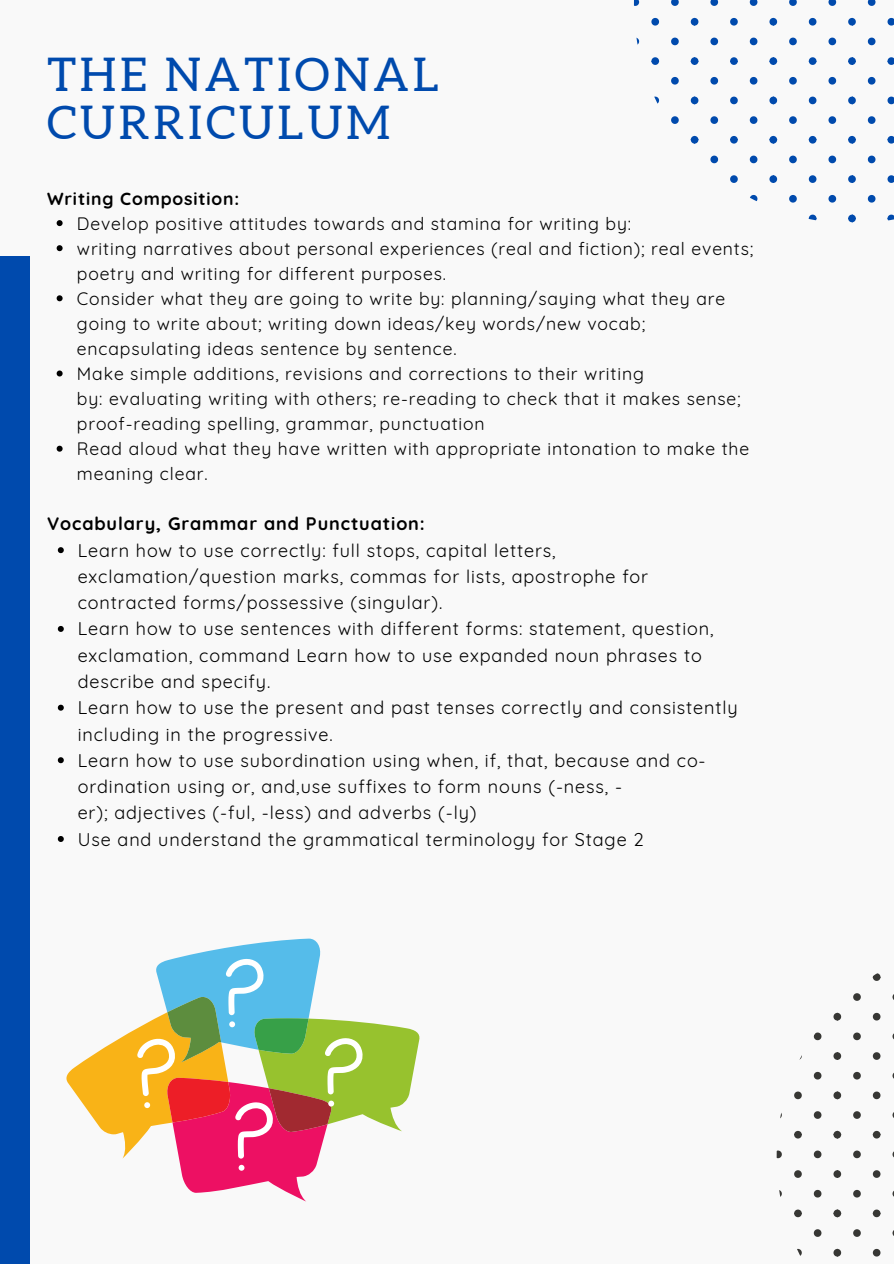
<style>
.page{position:relative;width:894px;height:1264px;background:#fff}
.page>*{position:absolute;margin:0;border:0;box-sizing:border-box;transform-origin:0 0}
.t1{font:46.35px/48.4px "Aleo";letter-spacing:.08em;color:#004aad}
.t2{font:18px/26.2px "Quicksand";letter-spacing:.05em;color:#000}
.t3{font:700 18px "Quicksand";letter-spacing:.05em;color:#000}
.t4{font:17.55px/25px "Quicksand";letter-spacing:.05em;color:#000}
.t5{font:700 17.55px "Quicksand";letter-spacing:.05em;color:#000}
</style>
<div class="page">
<div style="left:0;top:0;width:893px;height:1263px;background:#f9f9f9"></div>
<div style="left:0;top:256px;width:30px;height:1007px;background:#004aad"></div>
<svg style="left:57px;top:220px;width:6px;height:6px"></svg>
<svg style="left:57px;top:245px;width:6px;height:6px"></svg>
<svg style="left:57px;top:295px;width:6px;height:6px"></svg>
<svg style="left:57px;top:370px;width:6px;height:6px"></svg>
<svg style="left:57px;top:445px;width:6px;height:6px"></svg>
<svg style="left:58px;top:547px;width:6px;height:6px"></svg>
<svg style="left:58px;top:626px;width:6px;height:6px"></svg>
<svg style="left:58px;top:704px;width:6px;height:6px"></svg>
<svg style="left:58px;top:757px;width:6px;height:6px"></svg>
<svg style="left:58px;top:836px;width:6px;height:6px"></svg>
<svg style="left:887px;top:18px;width:6px;height:8px"></svg>
<svg style="left:867px;top:38px;width:8px;height:7px"></svg>
<svg style="left:867px;top:0;width:8px;height:6px"></svg>
<svg style="left:887px;top:97px;width:6px;height:7px"></svg>
<svg style="left:867px;top:116px;width:8px;height:8px"></svg>
<svg style="left:867px;top:77px;width:8px;height:8px"></svg>
<svg style="left:887px;top:57px;width:6px;height:8px"></svg>
<svg style="left:887px;top:175px;width:6px;height:8px"></svg>
<svg style="left:867px;top:195px;width:8px;height:8px"></svg>
<svg style="left:867px;top:156px;width:8px;height:7px"></svg>
<svg style="left:887px;top:136px;width:6px;height:8px"></svg>
<svg style="left:887px;top:215px;width:6px;height:6px"></svg>
<svg style="left:848px;top:18px;width:7px;height:8px"></svg>
<svg style="left:808px;top:18px;width:8px;height:8px"></svg>
<svg style="left:789px;top:38px;width:7px;height:7px"></svg>
<svg style="left:828px;top:38px;width:7px;height:7px"></svg>
<svg style="left:789px;top:0;width:7px;height:6px"></svg>
<svg style="left:828px;top:0;width:7px;height:6px"></svg>
<svg style="left:848px;top:97px;width:7px;height:7px"></svg>
<svg style="left:808px;top:97px;width:8px;height:7px"></svg>
<svg style="left:789px;top:116px;width:7px;height:8px"></svg>
<svg style="left:828px;top:116px;width:7px;height:8px"></svg>
<svg style="left:789px;top:77px;width:7px;height:8px"></svg>
<svg style="left:828px;top:77px;width:7px;height:8px"></svg>
<svg style="left:848px;top:57px;width:7px;height:8px"></svg>
<svg style="left:808px;top:57px;width:8px;height:8px"></svg>
<svg style="left:848px;top:175px;width:7px;height:8px"></svg>
<svg style="left:808px;top:175px;width:8px;height:8px"></svg>
<svg style="left:789px;top:195px;width:7px;height:8px"></svg>
<svg style="left:828px;top:195px;width:7px;height:8px"></svg>
<svg style="left:789px;top:156px;width:7px;height:7px"></svg>
<svg style="left:828px;top:156px;width:7px;height:7px"></svg>
<svg style="left:848px;top:136px;width:7px;height:8px"></svg>
<svg style="left:808px;top:136px;width:8px;height:8px"></svg>
<svg style="left:848px;top:215px;width:7px;height:7px"></svg>
<svg style="left:808px;top:215px;width:8px;height:6px"></svg>
<svg style="left:769px;top:18px;width:7px;height:8px"></svg>
<svg style="left:730px;top:18px;width:7px;height:8px"></svg>
<svg style="left:710px;top:38px;width:8px;height:7px"></svg>
<svg style="left:749px;top:38px;width:8px;height:7px"></svg>
<svg style="left:710px;top:0;width:8px;height:6px"></svg>
<svg style="left:749px;top:0;width:8px;height:6px"></svg>
<svg style="left:769px;top:97px;width:7px;height:7px"></svg>
<svg style="left:730px;top:97px;width:7px;height:7px"></svg>
<svg style="left:710px;top:116px;width:8px;height:8px"></svg>
<svg style="left:749px;top:116px;width:8px;height:8px"></svg>
<svg style="left:710px;top:77px;width:8px;height:8px"></svg>
<svg style="left:749px;top:77px;width:8px;height:8px"></svg>
<svg style="left:769px;top:57px;width:7px;height:8px"></svg>
<svg style="left:730px;top:57px;width:7px;height:8px"></svg>
<svg style="left:769px;top:175px;width:7px;height:8px"></svg>
<svg style="left:730px;top:175px;width:7px;height:8px"></svg>
<svg style="left:750px;top:195px;width:7px;height:6px"></svg>
<svg style="left:710px;top:156px;width:8px;height:7px"></svg>
<svg style="left:749px;top:156px;width:8px;height:7px"></svg>
<svg style="left:769px;top:136px;width:7px;height:8px"></svg>
<svg style="left:730px;top:136px;width:7px;height:8px"></svg>
<svg style="left:690px;top:18px;width:8px;height:8px"></svg>
<svg style="left:651px;top:18px;width:8px;height:8px"></svg>
<svg style="left:636px;top:38px;width:3px;height:7px"></svg>
<svg style="left:671px;top:38px;width:7px;height:7px"></svg>
<svg style="left:633px;top:0;width:6px;height:6px"></svg>
<svg style="left:671px;top:0;width:7px;height:6px"></svg>
<svg style="left:690px;top:97px;width:8px;height:7px"></svg>
<svg style="left:654px;top:97px;width:5px;height:7px"></svg>
<svg style="left:671px;top:116px;width:7px;height:8px"></svg>
<svg style="left:671px;top:77px;width:7px;height:8px"></svg>
<svg style="left:690px;top:57px;width:8px;height:8px"></svg>
<svg style="left:651px;top:57px;width:8px;height:8px"></svg>
<svg style="left:690px;top:136px;width:8px;height:8px"></svg>
<svg style="left:872px;top:1012px;width:8px;height:8px"></svg>
<svg style="left:853px;top:1032px;width:7px;height:8px"></svg>
<svg style="left:853px;top:993px;width:7px;height:7px"></svg>
<svg style="left:872px;top:973px;width:8px;height:7px"></svg>
<svg style="left:872px;top:1091px;width:8px;height:8px"></svg>
<svg style="left:853px;top:1111px;width:7px;height:7px"></svg>
<svg style="left:853px;top:1071px;width:7px;height:8px"></svg>
<svg style="left:872px;top:1052px;width:8px;height:7px"></svg>
<svg style="left:872px;top:1170px;width:8px;height:7px"></svg>
<svg style="left:853px;top:1189px;width:7px;height:8px"></svg>
<svg style="left:853px;top:1150px;width:7px;height:8px"></svg>
<svg style="left:872px;top:1130px;width:8px;height:8px"></svg>
<svg style="left:872px;top:1248px;width:8px;height:8px"></svg>
<svg style="left:853px;top:1229px;width:7px;height:7px"></svg>
<svg style="left:872px;top:1209px;width:8px;height:8px"></svg>
<svg style="left:833px;top:1012px;width:7px;height:8px"></svg>
<svg style="left:813px;top:1032px;width:8px;height:8px"></svg>
<svg style="left:833px;top:1091px;width:7px;height:8px"></svg>
<svg style="left:794px;top:1091px;width:7px;height:8px"></svg>
<svg style="left:813px;top:1111px;width:8px;height:7px"></svg>
<svg style="left:813px;top:1071px;width:8px;height:8px"></svg>
<svg style="left:833px;top:1052px;width:7px;height:7px"></svg>
<svg style="left:833px;top:1170px;width:7px;height:7px"></svg>
<svg style="left:794px;top:1170px;width:7px;height:7px"></svg>
<svg style="left:779px;top:1190px;width:2px;height:7px"></svg>
<svg style="left:813px;top:1189px;width:8px;height:8px"></svg>
<svg style="left:776px;top:1150px;width:5px;height:8px"></svg>
<svg style="left:813px;top:1150px;width:8px;height:8px"></svg>
<svg style="left:833px;top:1130px;width:7px;height:8px"></svg>
<svg style="left:794px;top:1130px;width:7px;height:8px"></svg>
<svg style="left:833px;top:1248px;width:7px;height:8px"></svg>
<svg style="left:797px;top:1248px;width:4px;height:8px"></svg>
<svg style="left:813px;top:1229px;width:8px;height:7px"></svg>
<svg style="left:833px;top:1209px;width:7px;height:8px"></svg>
<svg style="left:794px;top:1209px;width:7px;height:8px"></svg>
<svg style="left:66px;top:938px;width:354px;height:262px"></svg>
<h1 class="t1" style="left:47px;top:50px;width:393px">THE NATIONAL<br>CURRICULUM</h1>
<p class="t5" style="left:47px;top:187px;width:194px">Writing Composition:</p>
<p class="t4" style="left:77px;top:210px;width:677px">Develop positive attitudes towards and stamina for writing by:<br>writing narratives about personal experiences (real and fiction); real events; poetry and writing for different purposes.<br>Consider what they are going to write by: planning/saying what they are going to write about; writing down ideas/key words/new vocab; encapsulating ideas sentence by sentence.<br>Make simple additions, revisions and corrections to their writing<br>by: evaluating writing with others; re-reading to check that it makes sense; proof-reading spelling, grammar, punctuation<br>Read aloud what they have written with appropriate intonation to make the meaning clear.</p>
<p class="t3" style="left:47px;top:512px;width:379px">Vocabulary, Grammar and Punctuation:</p>
<p class="t2" style="left:78px;top:537px;width:661px">Learn how to use correctly: full stops, capital letters, exclamation/question marks, commas for lists, apostrophe for contracted forms/possessive (singular).<br>Learn how to use sentences with different forms: statement, question, exclamation, command Learn how to use expanded noun phrases to describe and specify.<br>Learn how to use the present and past tenses correctly and consistently including in the progressive.<br>Learn how to use subordination using when, if, that, because and co&shy;ordination using or, and,use suffixes to form nouns (-ness, -<br>er); adjectives (-ful, -less) and adverbs (-ly)<br>Use and understand the grammatical terminology for Stage 2</p>
</div>
